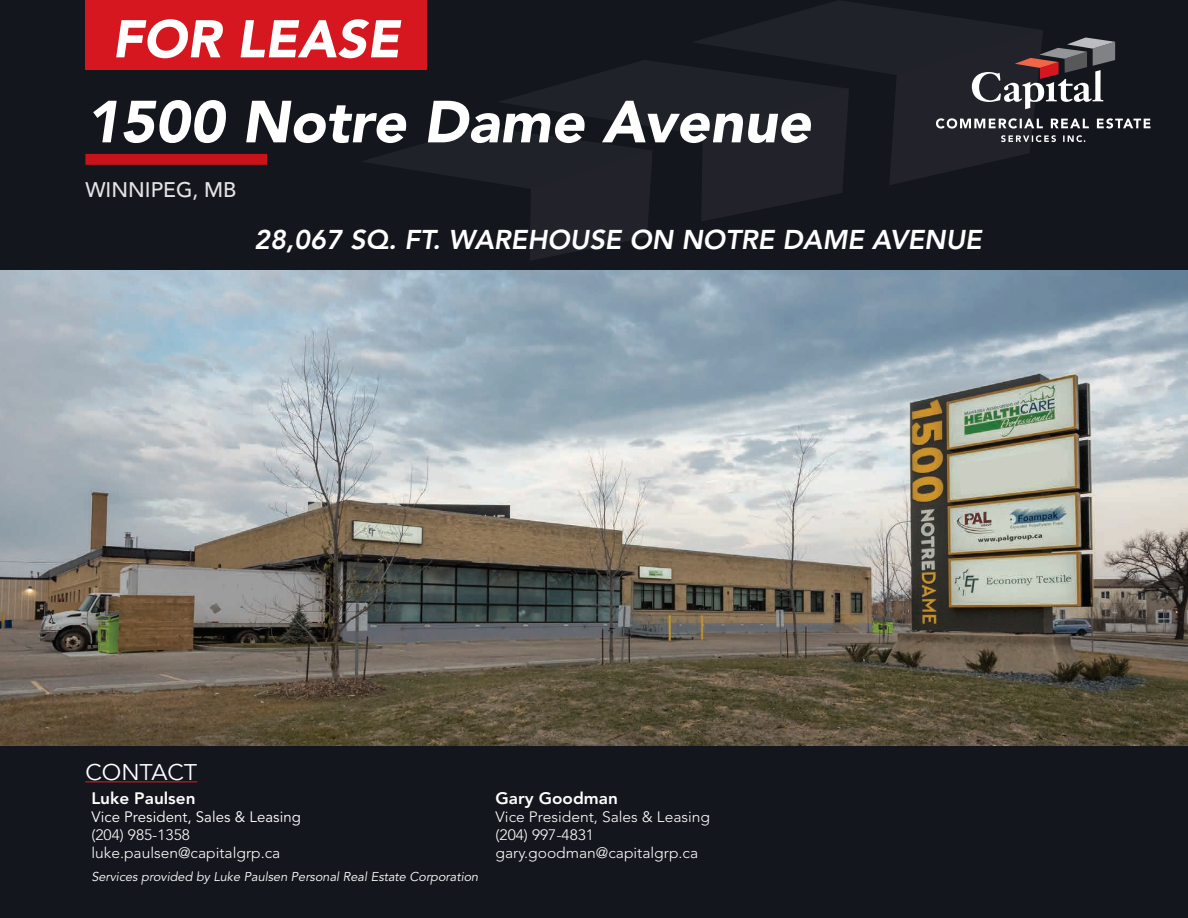
<style>
.page{position:relative;width:1188px;height:918px;background:#fff}
.page>*{position:absolute;margin:0;border:0;box-sizing:border-box;transform-origin:0 0}
.t1{font:italic 900 58.8px "Avenir LT Std";color:#fff}
.t2{font:italic 900 52.5px "Avenir LT Std";color:#fff}
.t3{font:italic 800 27px "Avenir LT Std";color:#fff}
.t4{font:22.5px "Avenir LT Std";color:#fff;scale:1.04 1}
.t5{font:500 21px "Avenir LT Std";color:#e5e4e6}
.t6{font:800 16.5px "Avenir LT Std";color:#fff;scale:1.04 1}
.t7{font:300 15px/18px "Avenir LT Std";color:#fff;scale:1.04 1}
.t8{font:15px "Avenir LT Std";letter-spacing:.005em;color:#fff}
.t9{font:italic 12.75px "Avenir LT Std";color:#fff}
</style>
<div class="page">
<div style="left:0;top:0;width:1188px;height:270px;background:#14161d"></div>
<svg style="left:360px;top:1px;width:790px;height:259px"></svg>
<div style="left:85px;top:154px;width:182px;height:11px;background:#c8131b"></div>
<div style="left:0;top:745px;width:1188px;height:173px;background:#14161d"></div>
<div style="left:85px;top:0;width:342px;height:69px;background:#d7171f"></div>
<img style="left:0;top:270px;width:1188px;height:475px">
<hr style="left:85px;top:781px;width:112px;height:1px;background:#d7171f">
<svg style="left:956px;top:447px;width:112px;height:48px;background:#bfc0b2"></svg>
<h2 class="t2" style="left:112px;top:7px;width:289px">FOR LEASE</h2>
<h1 class="t1" style="left:85px;top:86px;width:727px">1500 Notre Dame Avenue</h1>
<h3 class="t5" style="left:85px;top:178px;width:152px">WINNIPEG, MB</h3>
<h3 class="t3" style="left:254px;top:223px;width:729px">28,067 SQ. FT. WAREHOUSE ON NOTRE DAME AVENUE</h3>
<h3 class="t4" style="left:85px;top:759px;width:109px">CONTACT</h3>
<p class="t6" style="left:91px;top:789px;width:102px">Luke Paulsen</p>
<p class="t8" style="left:91px;top:808px;width:211px">Vice President, Sales &amp; Leasing</p>
<p class="t7" style="left:91px;top:826px;width:183px">(204) 985-1358 luke.paulsen@capitalgrp.ca</p>
<p class="t9" style="left:91px;top:869px;width:388px">Services provided by Luke Paulsen Personal Real Estate Corporation</p>
<p class="t6" style="left:496px;top:789px;width:119px">Gary Goodman</p>
<p class="t7" style="left:496px;top:808px;width:208px">Vice President, Sales &amp; Leasing (204) 997-4831 gary.goodman@capitalgrp.ca</p>
</div>
